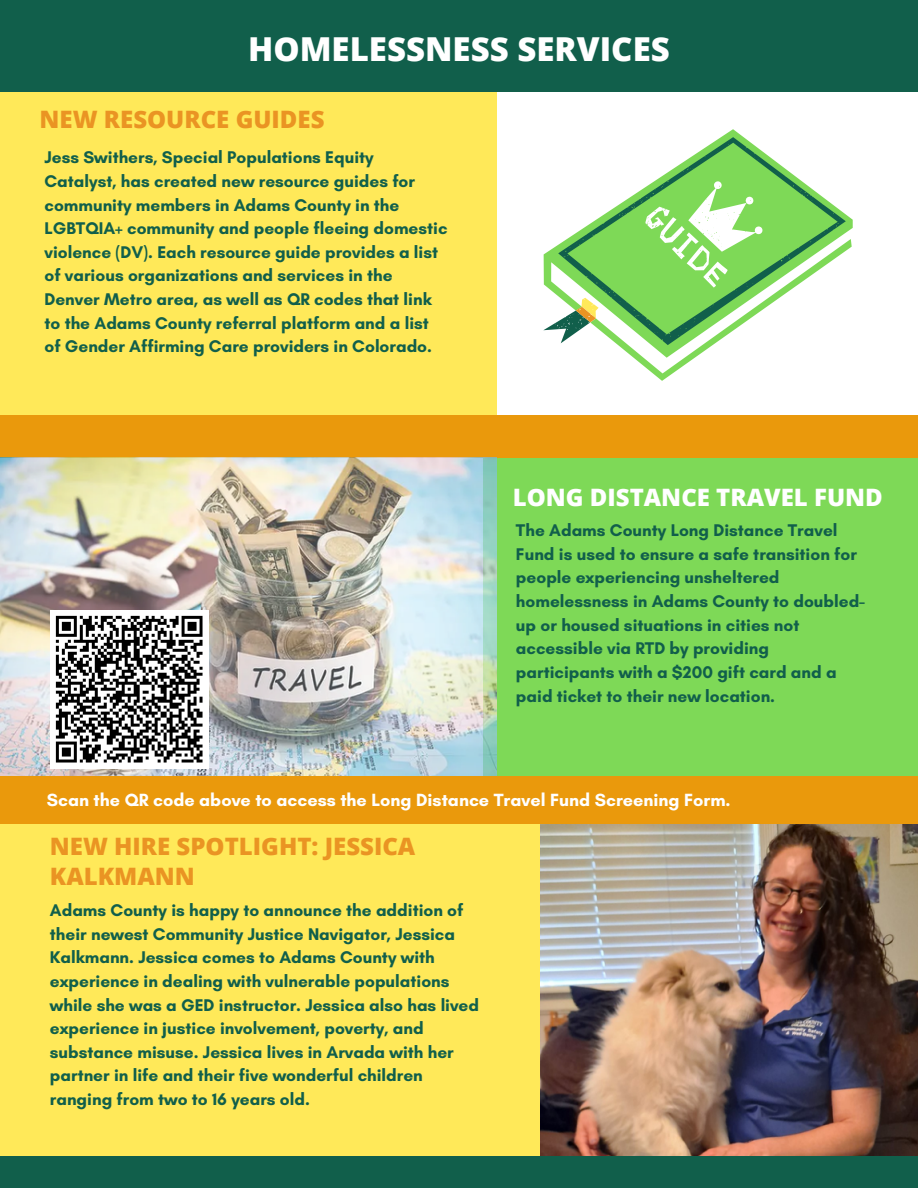
<style>
.page{position:relative;width:918px;height:1188px;background:#fff}
.page>*{position:absolute;margin:0;border:0;box-sizing:border-box;transform-origin:0 0}
.t1{font:800 33px "Open Sans";color:#fff}
.t2{font:800 24px/30.3px "Open Sans";color:#ea9423}
.t3{font:800 24px "Open Sans";color:#fff}
.t4{font:700 18px "Glacial Indifference";color:#fff}
.t5{font:700 17.25px/23.7px "Glacial Indifference";color:#115f4b}
</style>
<div class="page">
<div style="left:483px;top:456px;width:435px;height:368px;background:#7ed957"></div>
<div style="left:0;top:806px;width:540px;height:382px;background:#ffe959"></div>
<div style="left:0;top:7px;width:497px;height:431px;background:#ffe959"></div>
<div style="left:0;top:0;width:918px;height:92px;background:#115f4b"></div>
<div style="left:0;top:415px;width:918px;height:43px;background:#ea990c"></div>
<img style="left:540px;top:824px;width:378px;height:332px">
<img style="left:0;top:458px;width:497px;height:318px">
<div style="left:0;top:776px;width:918px;height:48px;background:#ea990c"></div>
<div style="left:0;top:1156px;width:918px;height:32px;background:#115f4b"></div>
<div style="left:50px;top:610px;width:159px;height:159px;background:#fff"></div>
<svg style="left:55px;top:615px;width:148px;height:148px"></svg>
<svg style="left:543px;top:214px;width:307px;height:159px"></svg>
<svg style="left:558px;top:137px;width:288px;height:208px;fill:#7ed957"></svg>
<p class="t1" style="left:248px;top:25px;width:423px">HOMELESSNESS SERVICES</p>
<p class="t2" style="left:40px;top:103px;width:286px">NEW RESOURCE GUIDES</p>
<p class="t5" style="left:45px;top:145px;width:405px">Jess Swithers, Special Populations Equity Catalyst, has created new resource guides for community members in Adams County in the LGBTQIA+ community and people fleeing domestic violence (DV). Each resource guide provides a list of various organizations and services in the Denver Metro area, as well as QR codes that link to the Adams County referral platform and a list of Gender Affirming Care providers in Colorado.</p>
<p class="t3" style="left:513px;top:480px;width:372px">LONG DISTANCE TRAVEL FUND</p>
<p class="t5" style="left:516px;top:518px;width:351px">The Adams County Long Distance Travel Fund is used to ensure a safe transition for people experiencing unsheltered homelessness in Adams County to doubled&shy;up or housed situations in cities not accessible via RTD by providing participants with a $200 gift card and a paid ticket to their new location.</p>
<p class="t4" style="left:47px;top:789px;width:685px">Scan the QR code above to access the Long Distance Travel Fund Screening Form.</p>
<p class="t2" style="left:50px;top:830px;width:367px">NEW HIRE SPOTLIGHT: JESSICA<br>KALKMANN</p>
<p class="t5" style="left:50px;top:898px;width:431px">Adams County is happy to announce the addition of their newest Community Justice Navigator, Jessica Kalkmann. Jessica comes to Adams County with experience in dealing with vulnerable populations while she was a GED instructor. Jessica also has lived experience in justice involvement, poverty, and substance misuse. Jessica lives in Arvada with her partner in life and their five wonderful children ranging from two to 16 years old.</p>
</div>
